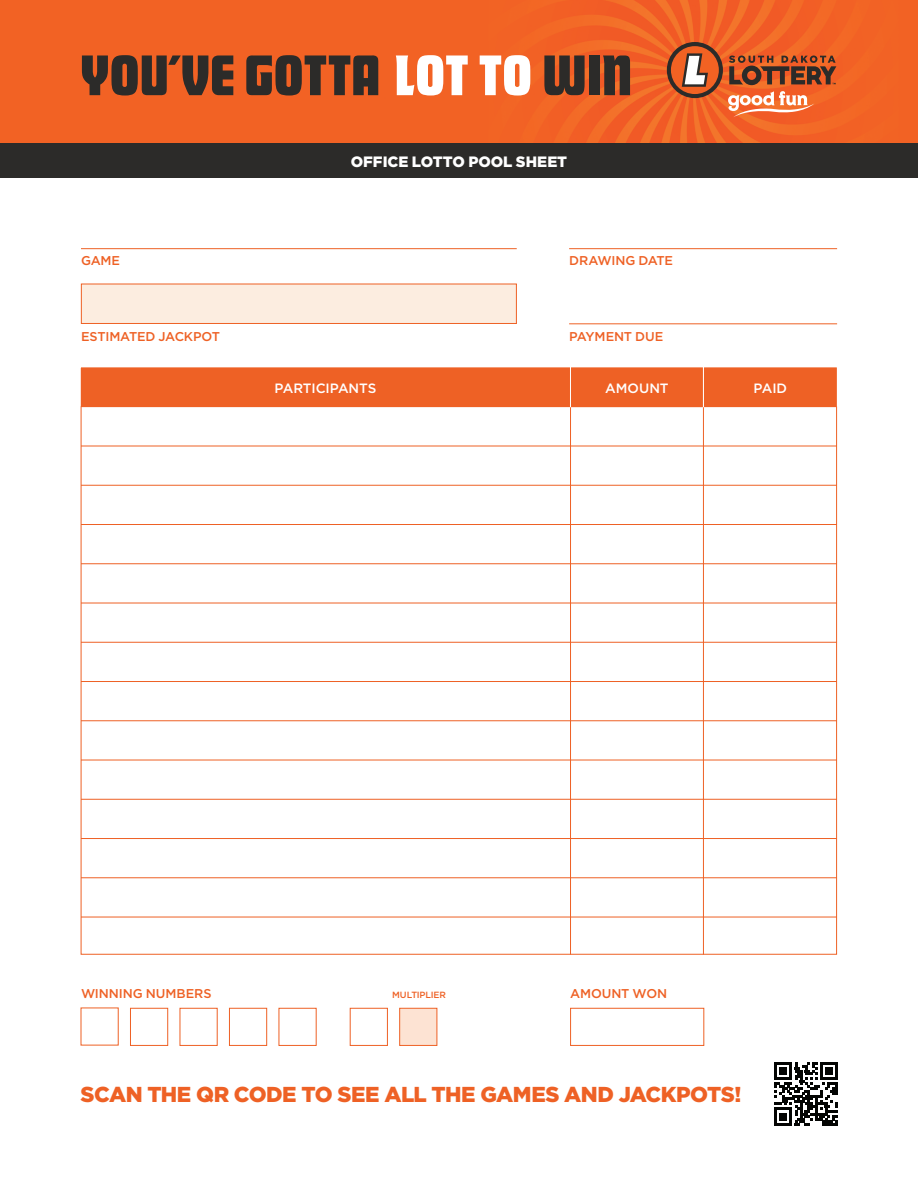
<style>
.page{position:relative;width:918px;height:1188px;background:#fff}
.page>*{position:absolute;margin:0;border:0;box-sizing:border-box;transform-origin:0 0}
.t1{font:56.25px "Futura Display BQ";color:#2c2b29}
.t2{font:900 21.6px "Gotham";letter-spacing:-.025em;color:#ee6125}
.t3{font:900 15px "Gotham";letter-spacing:-.005em;color:#fff}
.t4{font:500 13.5px "Gotham";letter-spacing:-.01em;color:#fff}
.t5{font:500 12.75px "Gotham";letter-spacing:-.01em;color:#ee6125}
.t6{font:500 9px "Gotham";letter-spacing:-.015em;color:#ee6125}
.s1{color:#fff}
</style>
<div class="page">
<img style="left:0;top:0;width:918px;height:144px">
<svg style="left:729px;top:56px;width:107px;height:29px;background:#944827"></svg>
<svg style="left:667px;top:42px;width:56px;height:56px"></svg>
<div style="left:671px;top:46px;width:48px;height:48px;background:#f26223;border-radius:50%"></div>
<svg style="left:682px;top:53px;width:26px;height:34px"></svg>
<svg style="left:728px;top:91px;width:86px;height:26px"></svg>
<div style="left:570px;top:1008px;width:134px;height:38px;border:1px solid #ee6125"></div>
<div style="left:130px;top:1008px;width:38px;height:38px;border:1px solid #ee6125"></div>
<div style="left:180px;top:1008px;width:38px;height:38px;border:1px solid #ee6125"></div>
<div style="left:229px;top:1008px;width:38px;height:38px;border:1px solid #ee6125"></div>
<div style="left:279px;top:1008px;width:38px;height:38px;border:1px solid #ee6125"></div>
<div style="left:350px;top:1008px;width:38px;height:38px;border:1px solid #ee6125"></div>
<div style="left:399px;top:1008px;width:38px;height:38px;background:#fde3d3;border:1px solid #ee6125"></div>
<hr style="left:81px;top:248px;width:436px;height:1px;background:#ee6125">
<hr style="left:569px;top:248px;width:268px;height:1px;background:#ee6125">
<svg style="left:81px;top:283px;width:436px;height:41px;background:#fbe5d5"></svg>
<hr style="left:569px;top:323px;width:268px;height:1px;background:#ee6125">
<div style="left:80px;top:367px;width:491px;height:41px;background:#ee6125"></div>
<div style="left:570px;top:367px;width:133px;height:41px;background:#ee6125"></div>
<div style="left:703px;top:367px;width:134px;height:41px;background:#ee6125"></div>
<div style="left:703px;top:367px;width:135px;height:41px;border:1px solid #fff"></div>
<svg style="left:80px;top:406px;width:757px;height:549px"></svg>
<hr style="left:570px;top:407px;width:1px;height:548px;background:#ee6125">
<hr style="left:703px;top:407px;width:1px;height:548px;background:#ee6125">
<div style="left:0;top:144px;width:918px;height:34px;background:#2c2b29"></div>
<svg style="left:775px;top:1062px;width:63px;height:63px"></svg>
<div style="left:780px;top:1113px;width:7px;height:7px;background:#040503"></div>
<h1 class="t1" style="left:80px;top:43px;width:553px">YOU’VE GOTTA <span class="s1">LOT TO</span> WIN</h1>
<p class="t3" style="left:351px;top:151px;width:218px">OFFICE LOTTO POOL SHEET</p>
<p class="t5" style="left:81px;top:253px;width:41px">GAME</p>
<p class="t5" style="left:569px;top:253px;width:105px">DRAWING DATE</p>
<p class="t5" style="left:81px;top:328px;width:141px">ESTIMATED JACKPOT</p>
<p class="t5" style="left:569px;top:328px;width:96px">PAYMENT DUE</p>
<p class="t4" style="left:275px;top:379px;width:103px">PARTICIPANTS</p>
<p class="t4" style="left:605px;top:379px;width:65px">AMOUNT</p>
<p class="t4" style="left:754px;top:379px;width:35px">PAID</p>
<p class="t5" style="left:81px;top:985px;width:132px">WINNING NUMBERS</p>
<p class="t6" style="left:392px;top:989px;width:55px">MULTIPLIER</p>
<p class="t5" style="left:570px;top:985px;width:98px">AMOUNT WON</p>
<h2 class="t2" style="left:81px;top:1079px;width:662px">SCAN THE QR CODE TO SEE ALL THE GAMES AND JACKPOTS!</h2>
</div>
